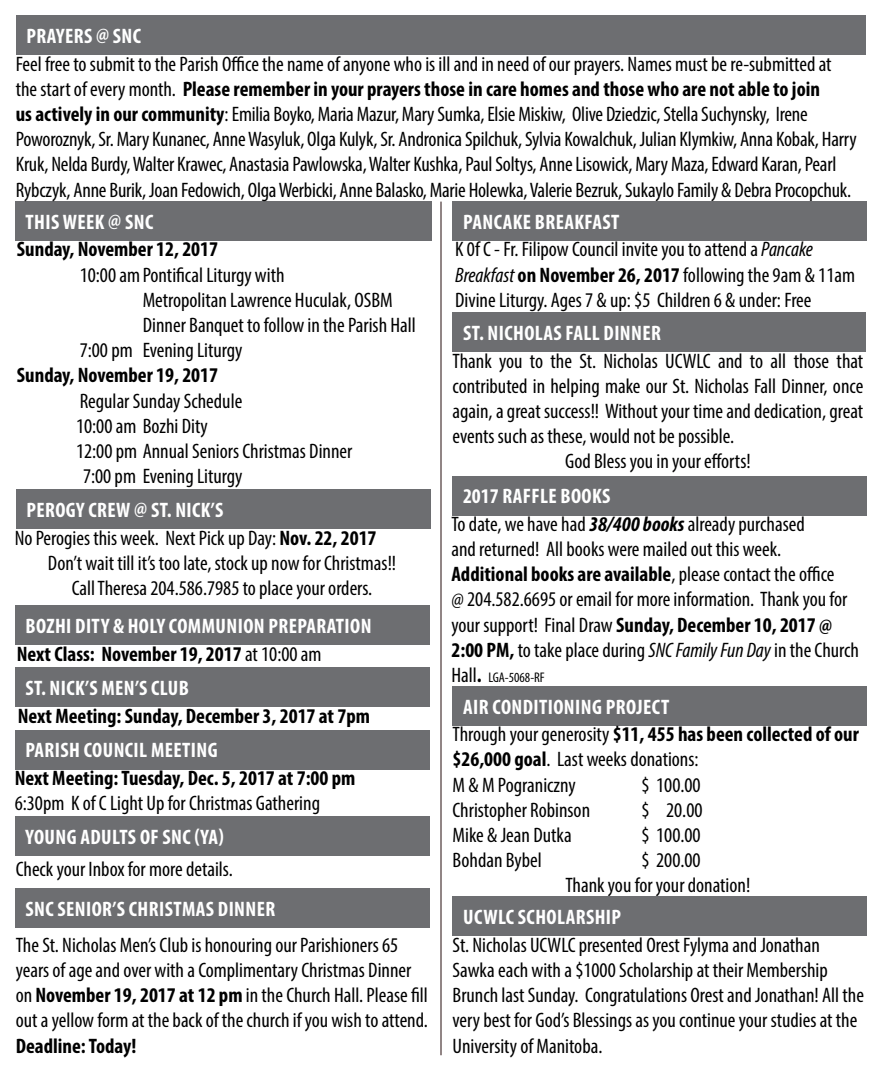
<style>
.page{position:relative;width:882px;height:1071px;background:#fff}
.page>*{position:absolute;margin:0;border:0;box-sizing:border-box;transform-origin:0 0}
.t1{font:condensed 21px/25.2px "Myriad Pro";color:#000}
.t2{font:700 condensed 21px/27.3px "Myriad Pro";letter-spacing:.02em;color:#fff}
.t3{font:700 condensed 21px/27.3px "Myriad Pro";color:#000}
.t4{font:condensed 14px "Myriad Pro";color:#000}
.s1{font-weight:700}
.s2{font-weight:700;color:#fff}
.s3{color:#000}
.s4{font-weight:400;color:#000}
.s5{font-style:italic}
.s6{font-weight:700;font-style:italic}
.s7{font-size:21px}
.s8{font-weight:700;font-size:21px}
.s9{color:#fff}
.s10{font-weight:400}
</style>
<div class="page">
<hr style="left:441px;top:202px;width:1px;height:853px;background:#240d0d">
<div style="left:15px;top:202px;width:416px;height:39px;background:#6d6e71"></div>
<div style="left:16px;top:16px;width:849px;height:39px;background:#6d6e71"></div>
<div style="left:15px;top:668px;width:414px;height:39px;background:#6d6e71"></div>
<div style="left:15px;top:606px;width:414px;height:39px;background:#6d6e71"></div>
<div style="left:453px;top:476px;width:414px;height:39px;background:#6d6e71"></div>
<div style="left:453px;top:686px;width:414px;height:39px;background:#6d6e71"></div>
<div style="left:16px;top:490px;width:414px;height:39px;background:#6d6e71"></div>
<div style="left:15px;top:730px;width:414px;height:39px;background:#6d6e71"></div>
<div style="left:453px;top:202px;width:414px;height:39px;background:#6d6e71"></div>
<div style="left:453px;top:313px;width:413px;height:39px;background:#6d6e71"></div>
<div style="left:15px;top:817px;width:414px;height:39px;background:#6d6e71"></div>
<div style="left:15px;top:888px;width:414px;height:39px;background:#6d6e71"></div>
<div style="left:453px;top:897px;width:414px;height:39px;background:#6d6e71"></div>
<p class="t2" style="left:26px;top:22px;width:116px">PRAYERS @ SNC</p>
<p class="t1" style="left:16px;top:51px;width:842px">Feel free to submit to the Parish Office the name of anyone who is ill and in need of our prayers. Names must be re-submitted at the start of every month. <span class="s1">Please remember in your prayers those in care homes and those who are not able to join<br>us actively in our community</span>: Emilia Boyko, Maria Mazur, Mary Sumka, Elsie Miskiw, Olive Dziedzic, Stella Suchynsky, Irene Poworoznyk, Sr. Mary Kunanec, Anne Wasyluk, Olga Kulyk, Sr. Andronica Spilchuk, Sylvia Kowalchuk, Julian Klymkiw, Anna Kobak, Harry Kruk, Nelda Burdy, Walter Krawec, Anastasia Pawlowska, Walter Kushka, Paul Soltys, Anne Lisowick, Mary Maza, Edward Karan, Pearl Rybczyk, Anne Burik, Joan Fedowich, Olga Werbicki, Anne Balasko, Marie Holewka, Valerie Bezruk, Sukaylo Family &amp; Debra Procopchuk.</p>
<p class="t2" style="left:26px;top:208px;width:129px">THIS WEEK @ SNC</p>
<p class="t3" style="left:17px;top:235px;width:203px">Sunday, November 12, 2017</p>
<p class="t1" style="left:80px;top:262px;width:206px">10:00 amPontifical Liturgy with</p>
<p class="t1" style="left:143px;top:287px;width:252px">Metropolitan Lawrence Huculak, OSBM</p>
<p class="t1" style="left:143px;top:312px;width:275px">Dinner Banquet to follow in the Parish Hall</p>
<p class="t1" style="left:80px;top:337px;width:164px">7:00 pm Evening Liturgy</p>
<p class="t3" style="left:17px;top:361px;width:203px">Sunday, November 19, 2017</p>
<p class="t1" style="left:80px;top:388px;width:164px">Regular Sunday Schedule</p>
<p class="t1" style="left:76px;top:413px;width:133px">10:00 am Bozhi Dity</p>
<p class="t1" style="left:76px;top:438px;width:278px">12:00 pm Annual Seniors Christmas Dinner</p>
<p class="t1" style="left:83px;top:463px;width:161px">7:00 pm Evening Liturgy</p>
<p class="t1" style="left:15px;top:496px;width:363px;line-height:27.3px;text-indent:12px"><span class="s2">PEROGY CREW @ ST. NICK’S<br></span>No Perogies this week. Next Pick up Day: <span class="s1">Nov. 22, 2017</span></p>
<p class="t1" style="left:48px;top:550px;width:350px;text-align:center">Don’t wait till it’s too late, stock up now for Christmas!!<br>Call Theresa 204.586.7985 to place your orders.</p>
<p class="t2" style="left:17px;top:612px;width:356px;text-indent:9px">BOZHI DITY &amp; HOLY COMMUNION PREPARATION<br><span class="s3">Next Class: November 19, 2017</span> <span class="s4">at 10:00 am</span></p>
<p class="t2" style="left:25px;top:674px;width:165px">ST. NICK’S MEN’S CLUB</p>
<p class="t3" style="left:18px;top:702px;width:354px">Next Meeting: Sunday, December 3, 2017 at 7pm</p>
<p class="t2" style="left:25px;top:736px;width:194px">PARISH COUNCIL MEETING</p>
<p class="t3" style="left:15px;top:764px;width:342px">Next Meeting: Tuesday, Dec. 5, 2017 at 7:00 pm</p>
<p class="t1" style="left:15px;top:790px;width:307px">6:30pm K of C Light Up for Christmas Gathering</p>
<p class="t2" style="left:25px;top:823px;width:200px">YOUNG ADULTS OF SNC (YA)</p>
<p class="t1" style="left:16px;top:856px;width:219px">Check your Inbox for more details.</p>
<p class="t2" style="left:25px;top:895px;width:251px">SNC SENIOR’S CHRISTMAS DINNER</p>
<p class="t1" style="left:16px;top:932px;width:414px">The St. Nicholas Men’s Club is honouring our Parishioners 65 years of age and over with a Complimentary Christmas Dinner on <span class="s1">November 19, 2017 at 12 pm</span> in the Church Hall. Please fill out a yellow form at the back of the church if you wish to attend.</p>
<p class="t3" style="left:16px;top:1031px;width:122px">Deadline: Today!</p>
<p class="t1" style="left:455px;top:208px;width:359px;line-height:27.3px;text-indent:8px"><span class="s2">PANCAKE BREAKFAST<br></span>K 0f C - Fr. Filipow Council invite you to attend a <span class="s5">Pancake</span></p>
<p class="t1" style="left:455px;top:262px;width:402px"><span class="s5">Breakfast</span> <span class="s1">on November 26, 2017</span> following the 9am &amp; 11am<br>Divine Liturgy. Ages 7 &amp; up: $5 Children 6 &amp; under: Free</p>
<p class="t2" style="left:463px;top:319px;width:199px">ST. NICHOLAS FALL DINNER</p>
<p class="t1" style="left:453px;top:348px;width:412px">Thank you to the St. Nicholas UCWLC and to all those that</p>
<p class="t1" style="left:453px;top:373px;width:412px">contributed in helping make our St. Nicholas Fall Dinner, once</p>
<p class="t1" style="left:453px;top:398px;width:412px">again, a great success!! Without your time and dedication, great</p>
<p class="t1" style="left:453px;top:423px;width:283px">events such as these, would not be possible.</p>
<p class="t1" style="left:565px;top:449px;width:187px">God Bless you in your efforts!</p>
<p class="t2" style="left:463px;top:482px;width:149px">2017 RAFFLE BOOKS</p>
<p class="t1" style="left:452px;top:511px;width:409px">To date, we have had <span class="s6">38/400 books</span> already purchased<br>and returned! All books were mailed out this week.<br><span class="s1">Additional books are available</span>, please contact the office<br>@ 204.582.6695 or email for more information. Thank you for your support! Final Draw <span class="s1">Sunday, December 10, 2017 @ 2:00 PM,</span> to take place during <span class="s5">SNC Family Fun Day</span> in the Church</p>
<p class="t4" style="left:452px;top:669px;width:95px"><span class="s7">Hall</span><span class="s8">.</span> LGA-5068-RF</p>
<p class="t3" style="left:453px;top:693px;width:408px;text-indent:11px"><span class="s9">AIR CONDITIONING PROJECT<br></span><span class="s10">Through your generosity</span> $11, 455 has been collected of our</p>
<p class="t1" style="left:453px;top:747px;width:248px"><span class="s1">$26,000 goal</span>. Last weeks donations:<br>M &amp; M Pograniczny</p>
<p class="t1" style="left:642px;top:772px;width:61px">$ 100.00</p>
<p class="t1" style="left:453px;top:797px;width:139px">Christopher Robinson</p>
<p class="t1" style="left:642px;top:797px;width:62px">$ 20.00</p>
<p class="t1" style="left:453px;top:822px;width:121px">Mike &amp; Jean Dutka</p>
<p class="t1" style="left:642px;top:822px;width:61px">$ 100.00</p>
<p class="t1" style="left:453px;top:847px;width:91px">Bohdan Bybel</p>
<p class="t1" style="left:565px;top:847px;width:186px;text-indent:76px">$ 200.00<br>Thank you for your donation!</p>
<p class="t2" style="left:463px;top:903px;width:159px">UCWLC SCHOLARSHIP</p>
<p class="t1" style="left:453px;top:932px;width:413px">St. Nicholas UCWLC presented Orest Fylyma and Jonathan Sawka each with a $1000 Scholarship at their Membership Brunch last Sunday. Congratulations Orest and Jonathan! All the very best for God’s Blessings as you continue your studies at the University of Manitoba.</p>
</div>
